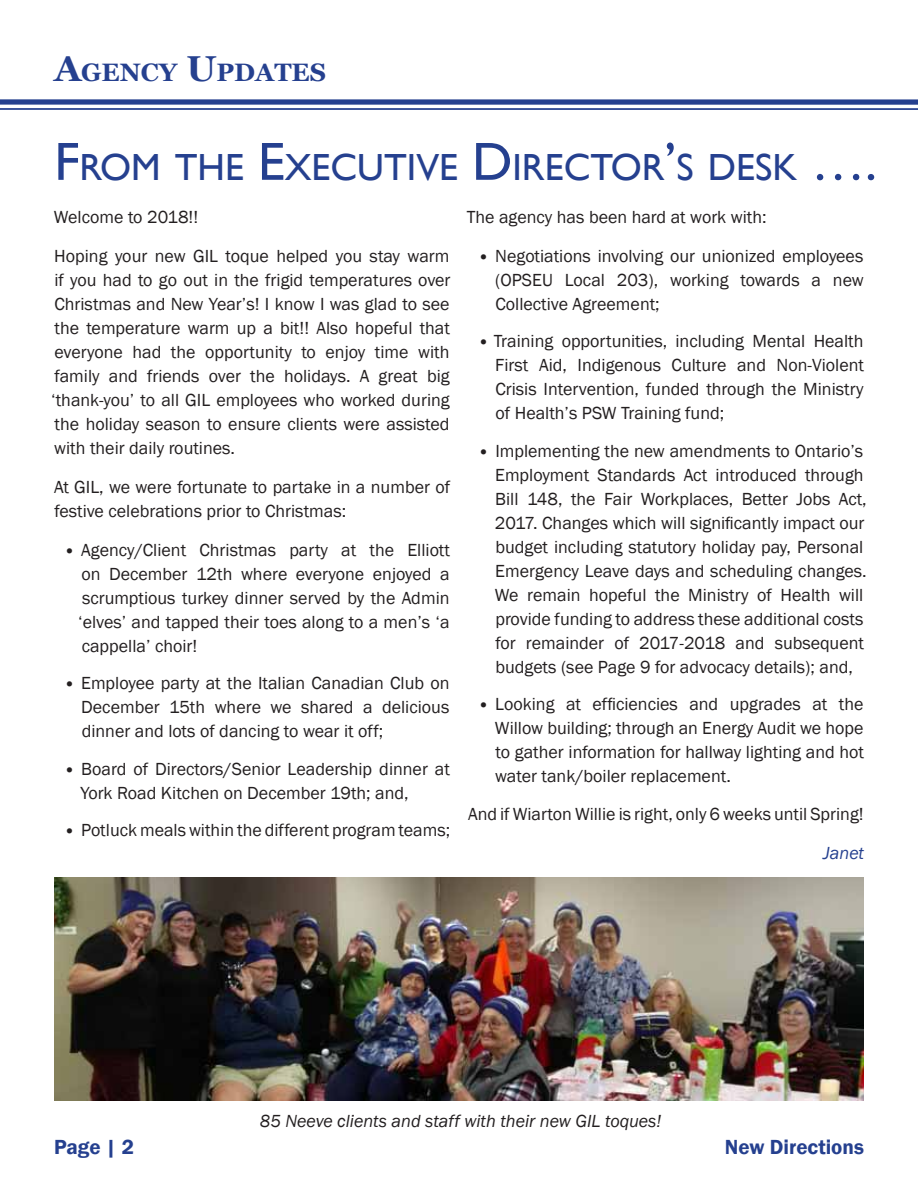
<style>
.page{position:relative;width:918px;height:1188px;background:#fff}
.page>*{position:absolute;margin:0;border:0;box-sizing:border-box;transform-origin:0 0}
.No_Spacing{font:37.8px "Gill Sans";color:#25408f}
.t1{font:700 25.2px "Georgia";color:#25408f}
.t2{font:600 21px "Franklin Gothic";color:#25408f}
.No_Spacing-2{font:18px/24px "Franklin Gothic";color:#231f20;text-align:justify}
.t3{font:italic 18px "Franklin Gothic";color:#231f20}
.No_Spacing-3{font:italic 18px "Franklin Gothic";color:#25408f}
.s1{font-size:36px}
.s2{font-size:54px}
.s3{font-family:"Calibri";font-size:16.5px}
</style>
<div class="page">
<div style="left:0;top:99px;width:918px;height:6px;background:#25408f"></div>
<hr style="left:0;top:108px;width:918px;height:2px;background:#25408f">
<img style="left:54px;top:877px;width:810px;height:224px">
<h2 class="t1" style="left:54px;top:56px;width:274px"><span class="s1">A</span>GENCY <span class="s1">U</span>PDATES</h2>
<p class="No_Spacing" style="left:54px;top:145px;width:824px"><span class="s2">F</span>ROM THE <span class="s2">E</span>XECUTIVE <span class="s2">D</span>IRECTOR<span class="s2">’</span>S DESK <span class="s2">….</span></p>
<p class="No_Spacing-2" style="left:54px;top:205px;width:146px">Welcome to 2018!!</p>
<p class="No_Spacing-2" style="left:51px;top:244px;width:401px">Hoping your new GIL toque helped you stay warm if you had to go out in the frigid temperatures over Christmas and New Year’s! I know I was glad to see the temperature warm up a bit!! Also hopeful that everyone had the opportunity to enjoy time with family and friends over the holidays. A great big ‘thank-you’ to all GIL employees who worked during the holiday season to ensure clients were assisted with their daily routines.</p>
<p class="No_Spacing-2" style="left:54px;top:475px;width:398px">At GIL, we were fortunate to partake in a number of festive celebrations prior to Christmas:</p>
<p class="No_Spacing-2" style="left:78px;top:538px;width:373px;text-indent:-13px"><span class="s3">•</span> Agency/Client Christmas party at the Elliott on December 12th where everyone enjoyed a scrumptious turkey dinner served by the Admin ‘elves’ and tapped their toes along to a men’s ‘a cappella’ choir!</p>
<p class="No_Spacing-2" style="left:81px;top:672px;width:370px;text-indent:-16px"><span class="s3">•</span> Employee party at the Italian Canadian Club on December 15th where we shared a delicious dinner and lots of dancing to wear it off;</p>
<p class="No_Spacing-2" style="left:80px;top:757px;width:371px;text-indent:-15px"><span class="s3">•</span> Board of Directors/Senior Leadership dinner at<br>York Road Kitchen on December 19th; and,</p>
<p class="No_Spacing-2" style="left:66px;top:819px;width:386px"><span class="s3">•</span> Potluck meals within the different program teams;</p>
<p class="No_Spacing-2" style="left:467px;top:205px;width:301px">The agency has been hard at work with:</p>
<p class="No_Spacing-2" style="left:495px;top:244px;width:370px;text-indent:-16px"><span class="s3">•</span> Negotiations involving our unionized employees (OPSEU Local 203), working towards a new Collective Agreement;</p>
<p class="No_Spacing-2" style="left:495px;top:330px;width:370px;text-indent:-16px"><span class="s3">•</span> Training opportunities, including Mental Health First Aid, Indigenous Culture and Non-Violent Crisis Intervention, funded through the Ministry of Health’s PSW Training fund;</p>
<p class="No_Spacing-2" style="left:495px;top:439px;width:373px;text-align:left;text-indent:-15px"><span class="s3">•</span> Implementing the new amendments to Ontario’s Employment Standards Act introduced through Bill 148, the Fair Workplaces, Better Jobs Act, 2017. Changes which will significantly impact our budget including statutory holiday pay, Personal Emergency Leave days and scheduling changes.<br>We remain hopeful the Ministry of Health will provide funding to address these additional costs for remainder of 2017-2018 and subsequent budgets (see Page 9 for advocacy details); and,</p>
<p class="No_Spacing-2" style="left:495px;top:693px;width:371px;text-indent:-15px"><span class="s3">•</span> Looking at efficiencies and upgrades at the Willow building; through an Energy Audit we hope to gather information for hallway lighting and hot water tank/boiler replacement.</p>
<p class="No_Spacing-2" style="left:468px;top:802px;width:397px">And if Wiarton Willie is right, only 6 weeks until Spring!</p>
<p class="No_Spacing-3" style="left:823px;top:841px;width:42px">Janet</p>
<p class="t3" style="left:260px;top:1110px;width:403px">85 Neeve clients and staff with their new GIL toques!</p>
<p class="t2" style="left:54px;top:1134px;width:82px">Page | 2</p>
<p class="t2" style="left:725px;top:1134px;width:141px">New Directions</p>
</div>
